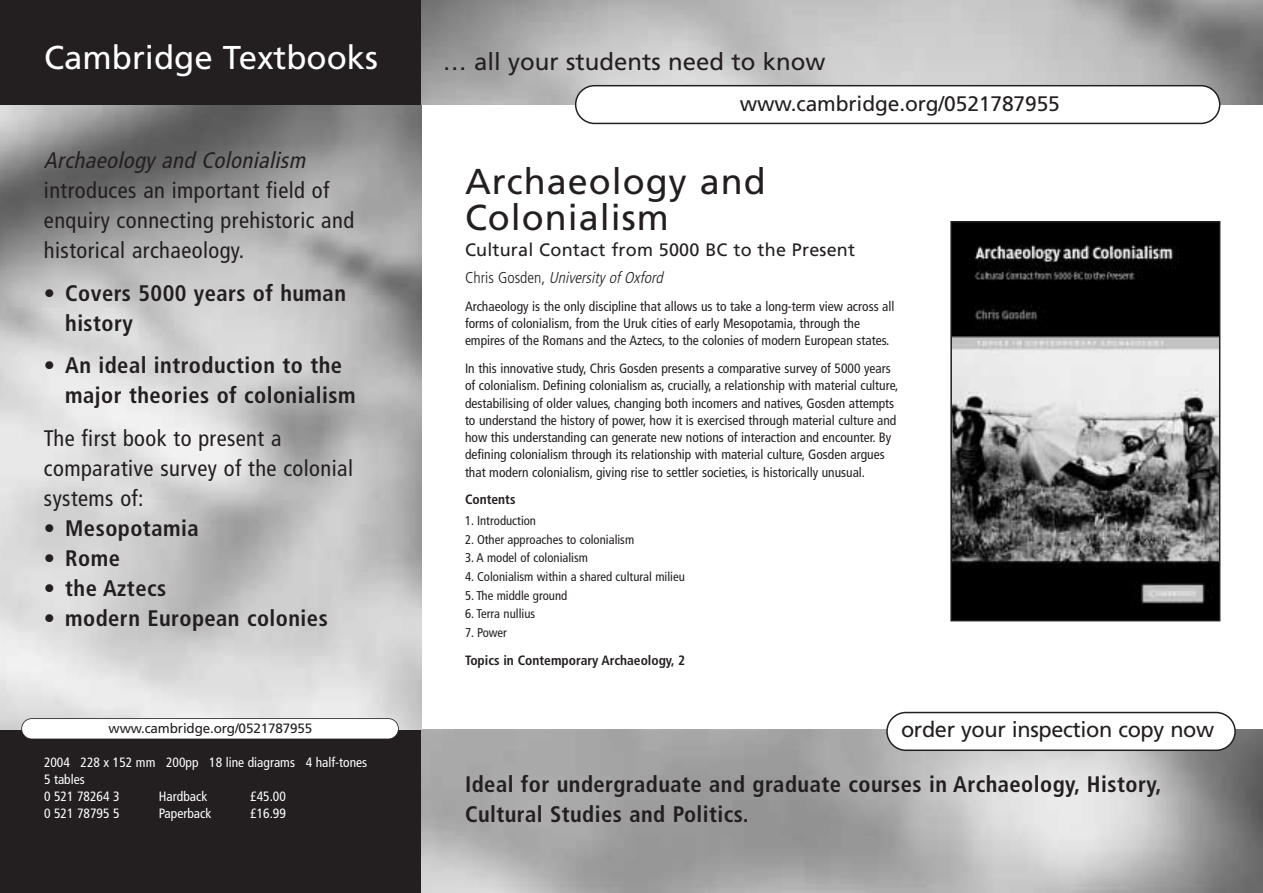
<style>
.page{position:relative;width:1263px;height:893px;background:#fff}
.page>*{position:absolute;margin:0;border:0;box-sizing:border-box;transform-origin:0 0}
.t1{font:36px/36px "Frutiger";letter-spacing:.03em;color:#231f20}
.t2{font:33px "Frutiger";color:#fff}
.t3{font:24px "Frutiger";color:#231f20}
.t4{font:700 condensed 22.5px/30px "Frutiger";letter-spacing:.02em;color:#231f20}
.t5{font:condensed 22.5px/30px "Frutiger";letter-spacing:.02em;color:#231f20}
.t6{font:italic condensed 22.5px "Frutiger";color:#231f20}
.t7{font:21.75px "Frutiger";letter-spacing:-.015em;color:#231f20}
.t8{font:21px "Frutiger";letter-spacing:-.005em;color:#231f20}
.t9{font:18px "Frutiger";letter-spacing:.01em;color:#231f20}
.t10{font:italic 300 condensed 15.75px "Frutiger";color:#231f20}
.t11{font:condensed 13.5px/17.2px "Frutiger";color:#231f20}
.t12{font:condensed 13.5px/17.2px "Frutiger";color:#fff}
.t13{font:700 condensed 13.5px "Frutiger";color:#231f20}
.t14{font:13.5px "Frutiger";letter-spacing:-.01em;color:#231f20}
.t15{font:condensed 12.75px "Frutiger";color:#231f20}
.s1{font-style:normal}
</style>
<div class="page">
<div style="left:0;top:729px;width:1263px;height:164px;background:#231f20"></div>
<img style="left:421px;top:729px;width:842px;height:164px">
<img style="left:0;top:104px;width:421px;height:625px">
<div style="left:0;top:0;width:1263px;height:104px;background:#231f20"></div>
<img style="left:421px;top:0;width:842px;height:104px">
<img style="left:953px;top:224px;width:264px;height:394px">
<div style="left:950px;top:221px;width:270px;height:400px;border:2px solid #231f20"></div>
<svg style="left:575px;top:85px;width:645px;height:39px"></svg>
<div style="left:22px;top:719px;width:376px;height:20px;background:#fff;border-radius:10px"></div>
<div style="left:21px;top:718px;width:378px;height:21px;border:2px solid #231f20;border-radius:11px"></div>
<svg style="left:886px;top:712px;width:350px;height:39px"></svg>
<h2 class="t2" style="left:44px;top:44px;width:335px">Cambridge Textbooks</h2>
<h3 class="t3" style="left:443px;top:52px;width:384px">… all your students need to know</h3>
<h3 class="t6" style="left:44px;top:151px;width:267px">Archaeology and Colonialism</h3>
<h3 class="t5" style="left:44px;top:177px;width:312px">introduces an important field of enquiry connecting prehistoric and historical archaeology.</h3>
<h3 class="t4" style="left:65px;top:279px;width:282px;text-indent:-21px">• Covers 5000 years of human history</h3>
<h3 class="t4" style="left:65px;top:352px;width:292px;text-indent:-21px">• An ideal introduction to the major theories of colonialism</h3>
<h3 class="t5" style="left:44px;top:425px;width:311px">The first book to present a comparative survey of the colonial systems of:</h3>
<h3 class="t4" style="left:44px;top:515px;width:156px">• Mesopotamia</h3>
<h3 class="t4" style="left:44px;top:545px;width:78px">• Rome</h3>
<h3 class="t4" style="left:44px;top:575px;width:124px">• the Aztecs</h3>
<h3 class="t4" style="left:44px;top:605px;width:285px">• modern European colonies</h3>
<h3 class="t8" style="left:740px;top:95px;width:322px">www.cambridge.org/0521787955</h3>
<h1 class="t1" style="left:465px;top:167px;width:302px">Archaeology and<br>Colonialism</h1>
<h3 class="t9" style="left:465px;top:242px;width:392px">Cultural Contact from 5000 BC to the Present</h3>
<p class="t10" style="left:465px;top:271px;width:203px"><span class="s1">C h r i s G o s d e n ,</span> University of Oxford</p>
<p class="t11" style="left:465px;top:298px;width:431px">Archaeology is the only discipline that allows us to take a long-term view across all forms of colonialism, from the Uruk cities of early Mesopotamia, through the empires of the Romans and the Aztecs, to the colonies of modern European states.</p>
<p class="t11" style="left:465px;top:361px;width:435px">In this innovative study, Chris Gosden presents a comparative survey of 5000 years of colonialism. Defining colonialism as, crucially, a relationship with material culture, destabilising of older values, changing both incomers and natives, Gosden attempts to understand the history of power, how it is exercised through material culture and how this understanding can generate new notions of interaction and encounter. By defining colonialism through its relationship with material culture, Gosden argues that modern colonialism, giving rise to settler societies, is historically unusual.</p>
<p class="t13" style="left:465px;top:494px;width:52px">Contents</p>
<p class="t15" style="left:465px;top:516px;width:73px">1. Introduction</p>
<p class="t15" style="left:465px;top:534px;width:171px">2. Other approaches to colonialism</p>
<p class="t15" style="left:465px;top:553px;width:124px">3. A model of colonialism</p>
<p class="t15" style="left:465px;top:572px;width:221px">4. Colonialism within a shared cultural milieu</p>
<p class="t15" style="left:465px;top:590px;width:104px">5. The middle ground</p>
<p class="t15" style="left:465px;top:609px;width:72px">6. Terra nullius</p>
<p class="t15" style="left:465px;top:627px;width:44px">7. Power</p>
<p class="t13" style="left:465px;top:655px;width:222px">Topics in Contemporary Archaeology, 2</p>
<p class="t14" style="left:109px;top:723px;width:205px">www.cambridge.org/0521787955</p>
<h3 class="t7" style="left:901px;top:721px;width:315px">order your inspection copy now</h3>
<p class="t12" style="left:44px;top:754px;width:325px">2004 228 x 152 mm 200pp 18 line diagrams 4 half-tones<br>5 tables<br>0 521 78264 3</p>
<p class="t12" style="left:159px;top:789px;width:50px">Hardback</p>
<p class="t12" style="left:250px;top:789px;width:37px">£45.00</p>
<p class="t12" style="left:44px;top:806px;width:77px">0 521 78795 5</p>
<p class="t12" style="left:159px;top:806px;width:54px">Paperback</p>
<p class="t12" style="left:250px;top:806px;width:37px">£16.99</p>
<h3 class="t4" style="left:465px;top:771px;width:698px">Ideal for undergraduate and graduate courses in Archaeology, History,<br>Cultural Studies and Politics.</h3>
</div>
